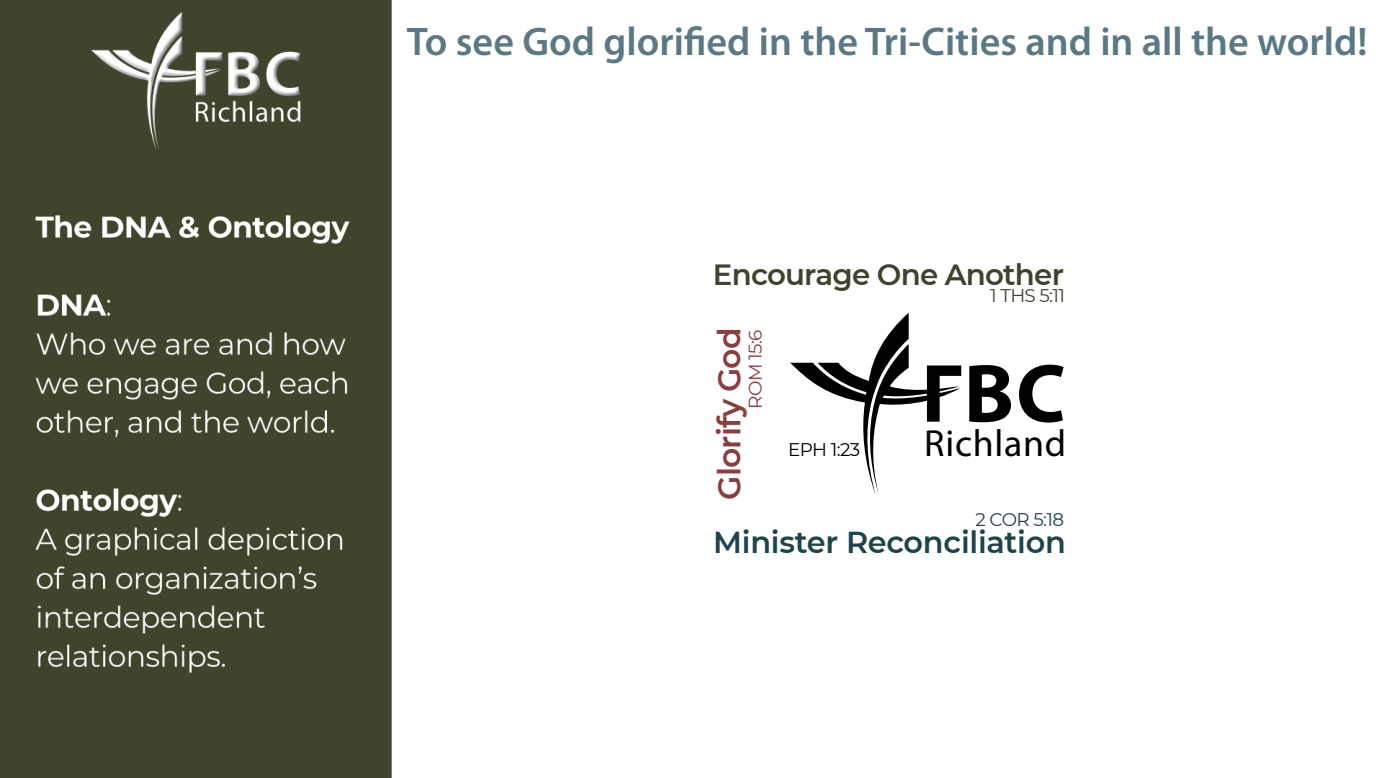
<style>
.page{position:relative;width:1383px;height:778px;background:#fff}
.page>*{position:absolute;margin:0;border:0;box-sizing:border-box;transform-origin:0 0}
.t1{font:600 40.2px "Myriad Pro";color:#5b7984}
.t2{font:37.8px "Myriad Pro";letter-spacing:.02em;color:#000}
.t3{font:600 31.5px "Montserrat";letter-spacing:-.025em;color:#8d3c3f}
.t4{font:600 30.3px "Montserrat";letter-spacing:-.01em;color:#1e444b}
.t5{font:600 29.1px "Montserrat";letter-spacing:-.025em;color:#3c442e}
.t6{font:18.3px "Montserrat";color:#1e444b}
.t7{font:18.3px "Montserrat";color:#3c442e}
.t8{font:18.3px "Montserrat";color:#000}
.t9{font:18.3px "Montserrat";color:#8d3c3f}
</style>
<div class="page">
<img style="left:0;top:0;width:1064px;height:778px">
<svg style="left:969px;top:365px;width:42px;height:57px"></svg>
<svg style="left:1019px;top:364px;width:44px;height:58px"></svg>
<svg style="left:790px;top:313px;width:171px;height:182px"></svg>
<p class="t1" style="left:407px;top:24px;width:962px">To see God glorified in the Tri-Cities and in all the world!</p>
<p class="t5" style="left:713px;top:257px;width:352px">Encourage One Another</p>
<p class="t7" style="left:990px;top:284px;width:77px">1 THS 5:11</p>
<p class="t3" style="left:710px;top:499px;width:174px;rotate:-90deg">Glorify God</p>
<p class="t9" style="left:744px;top:408px;width:81px;rotate:-90deg">ROM 15:6</p>
<p class="t8" style="left:788px;top:438px;width:74px">EPH 1:23</p>
<p class="t2" style="left:924px;top:427px;width:144px">Richland</p>
<p class="t6" style="left:975px;top:508px;width:90px">2 COR 5:18</p>
<p class="t4" style="left:713px;top:524px;width:354px">Minister Reconciliation</p>
</div>
